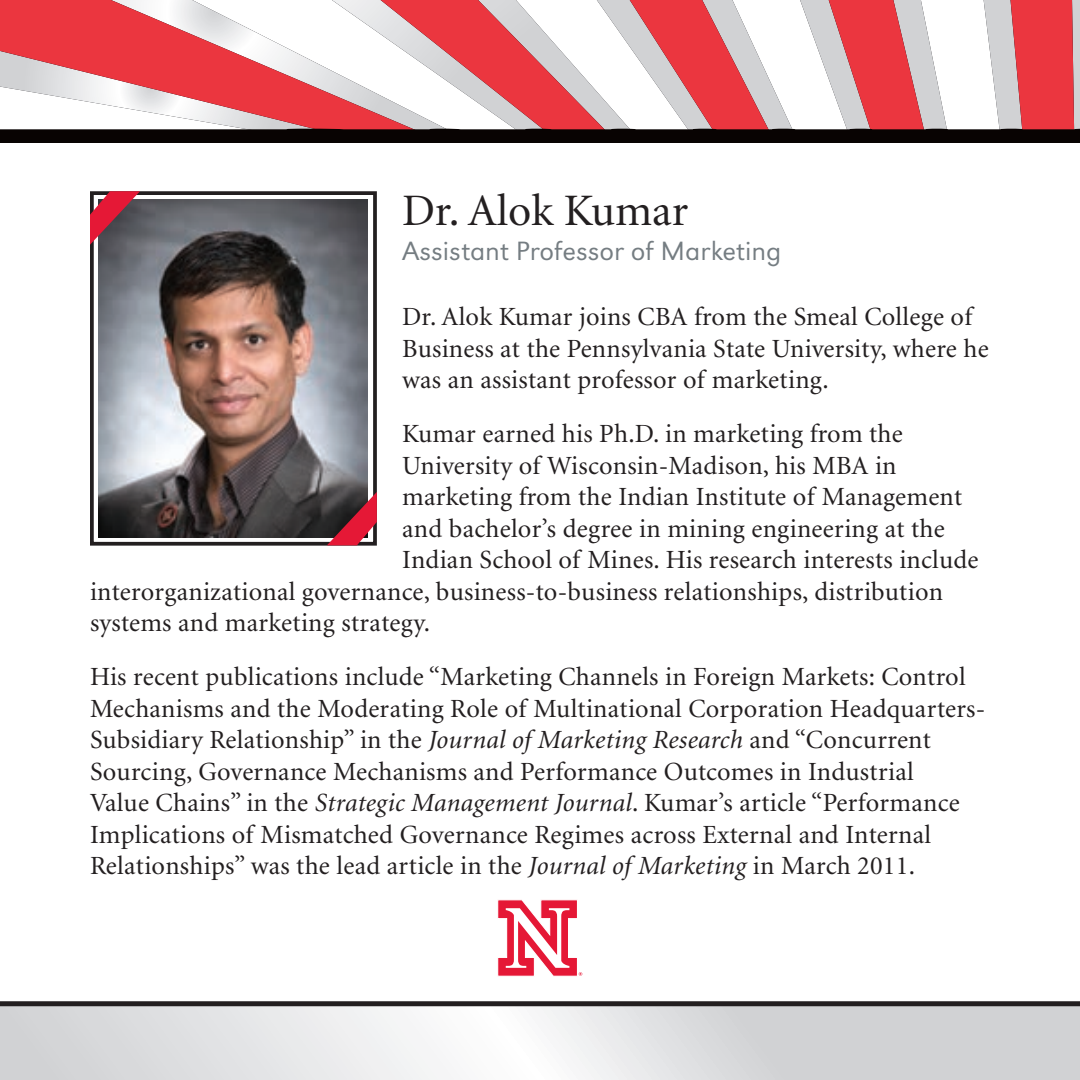
<style>
.page{position:relative;width:1080px;height:1080px;background:#fff}
.page>*{position:absolute;margin:0;border:0;box-sizing:border-box;transform-origin:0 0}
.t1{font:45px "Minion";color:#231f20}
.t2{font:27.5px "URW Grotesk T Ligh Wide";color:#757d82}
.t3{font:26.25px/31.5px "Minion";letter-spacing:.01em;color:#231f20}
.s1{font-style:italic}
</style>
<div class="page">
<img style="left:99px;top:200px;width:269px;height:337px">
<div style="left:90px;top:191px;width:287px;height:355px;border:4px solid #231f20"></div>
<svg style="left:90px;top:191px;width:50px;height:54px;background:#93404f"></svg>
<svg style="left:327px;top:492px;width:50px;height:53px;background:#85303d"></svg>
<svg style="left:0;top:0;width:1080px;height:143px"></svg>
<svg style="left:0;top:1001px;width:1080px;height:79px"></svg>
<svg style="left:497px;top:899px;width:85px;height:78px"></svg>
<p class="t1" style="left:402px;top:188px;width:288px">Dr. Alok Kumar</p>
<p class="t2" style="left:402px;top:235px;width:381px">Assistant Professor of Marketing</p>
<p class="t3" style="left:402px;top:302px;width:588px">Dr. Alok Kumar joins CBA from the Smeal College of<br>Business at the Pennsylvania State University, where he was an assistant professor of marketing.</p>
<p class="t3" style="left:402px;top:419px;width:502px">Kumar earned his Ph.D. in marketing from the</p>
<p class="t3" style="left:402px;top:451px;width:496px">University of Wisconsin-Madison, his MBA in</p>
<p class="t3" style="left:402px;top:482px;width:562px">marketing from the Indian Institute of Management</p>
<p class="t3" style="left:402px;top:514px;width:544px">and bachelor’s degree in mining engineering at the</p>
<p class="t3" style="left:402px;top:545px;width:578px">Indian School of Mines. His research interests include</p>
<p class="t3" style="left:90px;top:577px;width:855px">interorganizational governance, business-to-business relationships, distribution</p>
<p class="t3" style="left:90px;top:608px;width:342px">systems and marketing strategy.</p>
<p class="t3" style="left:90px;top:662px;width:897px">His recent publications include “Marketing Channels in Foreign Markets: Control Mechanisms and the Moderating Role of Multinational Corporation Headquarters-Subsidiary Relationship” in the <span class="s1">Journal of Marketing Research</span> and “Concurrent Sourcing, Governance Mechanisms and Performance Outcomes in Industrial<br>Value Chains” in the <span class="s1">Strategic Management Journal</span>. Kumar’s article “Performance Implications of Mismatched Governance Regimes across External and Internal Relationships” was the lead article in the <span class="s1">Journal of Marketing</span> in March 2011.</p>
</div>
